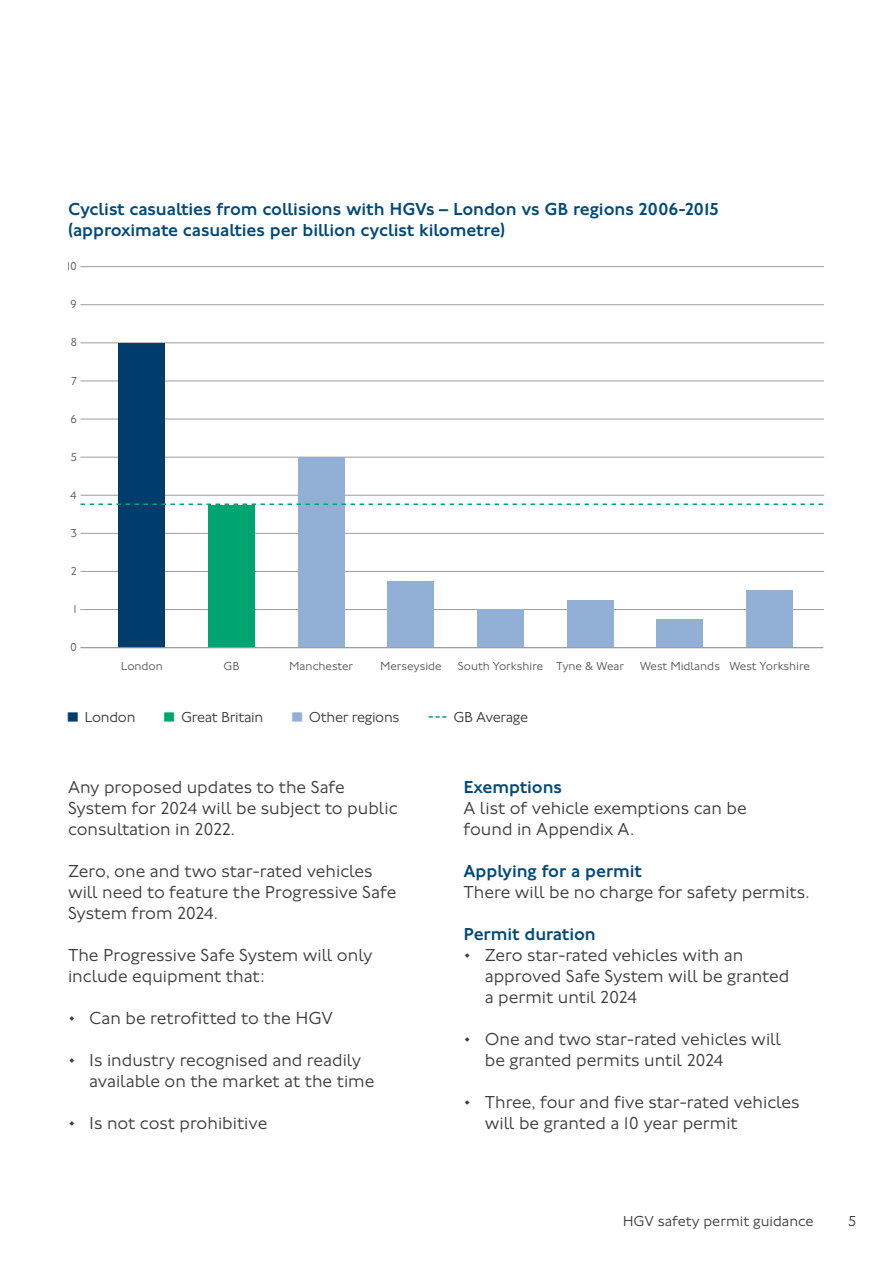
<style>
.page{position:relative;width:893px;height:1263px;background:#fff}
.page>*{position:absolute;margin:0;border:0;box-sizing:border-box;transform-origin:0 0}
.Body_12_14pt{font:300 18px/21px "Johnston 100";color:#3c3c3b}
.H4_Body_heading{font:500 18px/21px "Johnston 100";letter-spacing:-.005em;color:#004979}
.t1{font:300 15px "Johnston 100";letter-spacing:-.02em;color:#3c3c3b}
.t2{font:300 15px "Johnston 100";color:#3c3c3b}
.t3{font:300 12px "Johnston 100";color:#575756}
.s1{font-family:"NJ Font";font-weight:500;color:#003c6c}
.s2{font-family:"NJ Font";font-weight:500;color:#00a470}
.s3{font-family:"NJ Font";font-weight:500;color:#92afd6}
</style>
<div class="page">
<hr style="left:80px;top:609px;width:744px;height:1px;background:#9d9d9c">
<hr style="left:80px;top:571px;width:744px;height:1px;background:#9d9d9c">
<hr style="left:80px;top:533px;width:744px;height:1px;background:#9d9d9c">
<hr style="left:80px;top:495px;width:744px;height:1px;background:#9d9d9c">
<hr style="left:80px;top:457px;width:744px;height:1px;background:#9d9d9c">
<hr style="left:80px;top:419px;width:744px;height:1px;background:#9d9d9c">
<hr style="left:80px;top:381px;width:744px;height:1px;background:#9d9d9c">
<hr style="left:80px;top:343px;width:744px;height:1px;background:#9d9d9c">
<hr style="left:80px;top:304px;width:744px;height:1px;background:#9d9d9c">
<hr style="left:80px;top:266px;width:744px;height:1px;background:#9d9d9c">
<div style="left:119px;top:343px;width:46px;height:305px;background:#003c6c"></div>
<div style="left:208px;top:505px;width:47px;height:143px;background:#00a470"></div>
<div style="left:298px;top:457px;width:46px;height:191px;background:#92afd6"></div>
<div style="left:388px;top:581px;width:46px;height:67px;background:#92afd6"></div>
<div style="left:477px;top:609px;width:47px;height:39px;background:#92afd6"></div>
<div style="left:567px;top:600px;width:46px;height:48px;background:#92afd6"></div>
<div style="left:656px;top:619px;width:47px;height:29px;background:#92afd6"></div>
<div style="left:746px;top:590px;width:47px;height:58px;background:#92afd6"></div>
<hr style="left:81px;top:647px;width:742px;height:1px;background:#9d9d9c">
<svg style="left:80px;top:503px;width:744px;height:2px"></svg>
<svg style="left:429px;top:716px;width:17px;height:2px"></svg>
<h4 class="H4_Body_heading" style="left:68px;top:199px;width:652px">Cyclist casualties from collisions with HGVs – London vs GB regions 2006-2015 (approximate casualties per billion cyclist kilometre)</h4>
<p class="t3" style="left:67px;top:260px;width:12px">10</p>
<p class="t3" style="left:71px;top:298px;width:8px">9</p>
<p class="t3" style="left:71px;top:336px;width:8px">8</p>
<p class="t3" style="left:71px;top:374px;width:7px">7</p>
<p class="t3" style="left:71px;top:412px;width:8px">6</p>
<p class="t3" style="left:71px;top:450px;width:8px">5</p>
<p class="t3" style="left:70px;top:488px;width:8px">4</p>
<p class="t3" style="left:71px;top:526px;width:8px">3</p>
<p class="t3" style="left:71px;top:564px;width:7px">2</p>
<p class="t3" style="left:74px;top:602px;width:5px">1</p>
<p class="t3" style="left:70px;top:641px;width:8px">0</p>
<p class="t3" style="left:121px;top:659px;width:43px">London</p>
<p class="t3" style="left:224px;top:659px;width:18px">GB</p>
<p class="t3" style="left:289px;top:659px;width:65px">Manchester</p>
<p class="t3" style="left:380px;top:659px;width:63px">Merseyside</p>
<p class="t3" style="left:458px;top:659px;width:168px">South Yorkshire Tyne &amp; Wear</p>
<p class="t3" style="left:640px;top:659px;width:172px">West Midlands West Yorkshire</p>
<p class="t1" style="left:68px;top:708px;width:69px"><span class="s1">▀</span> London</p>
<p class="t1" style="left:165px;top:708px;width:100px"><span class="s2">▀</span> Great Britain</p>
<p class="t1" style="left:292px;top:708px;width:109px"><span class="s3">▀</span> Other regions</p>
<p class="t1" style="left:453px;top:708px;width:76px">GB Average</p>
<p class="Body_12_14pt" style="left:68px;top:776px;width:331px">Any proposed updates to the Safe<br>System for 2024 will be subject to public consultation in 2022.</p>
<p class="Body_12_14pt" style="left:68px;top:860px;width:330px">Zero, one and two star-rated vehicles will need to feature the Progressive Safe<br>System from 2024.</p>
<p class="Body_12_14pt" style="left:68px;top:944px;width:306px">The Progressive Safe System will only include equipment that:</p>
<p class="Body_12_14pt" style="left:68px;top:1007px;width:266px">• Can be retrofitted to the HGV</p>
<p class="Body_12_14pt" style="left:89px;top:1049px;width:287px;text-indent:-21px">• Is industry recognised and readily available on the market at the time</p>
<p class="Body_12_14pt" style="left:68px;top:1112px;width:201px">• Is not cost prohibitive</p>
<h4 class="H4_Body_heading" style="left:463px;top:776px;width:100px">Exemptions</h4>
<p class="Body_12_14pt" style="left:463px;top:797px;width:285px">A list of vehicle exemptions can be found in Appendix A.</p>
<h4 class="H4_Body_heading" style="left:463px;top:860px;width:180px">Applying for a permit</h4>
<p class="Body_12_14pt" style="left:463px;top:881px;width:347px">There will be no charge for safety permits.</p>
<h4 class="H4_Body_heading" style="left:463px;top:923px;width:134px">Permit duration</h4>
<p class="Body_12_14pt" style="left:485px;top:944px;width:306px;text-indent:-21px">• Zero star-rated vehicles with an approved Safe System will be granted a permit until 2024</p>
<p class="Body_12_14pt" style="left:485px;top:1028px;width:298px;text-indent:-21px">• One and two star-rated vehicles will be granted permits until 2024</p>
<p class="Body_12_14pt" style="left:485px;top:1091px;width:316px;text-indent:-21px">• Three, four and five star-rated vehicles will be granted a 10 year permit</p>
<p class="t2" style="left:623px;top:1213px;width:192px">HGV safety permit guidance</p>
<p class="t1" style="left:848px;top:1213px;width:9px">5</p>
</div>
